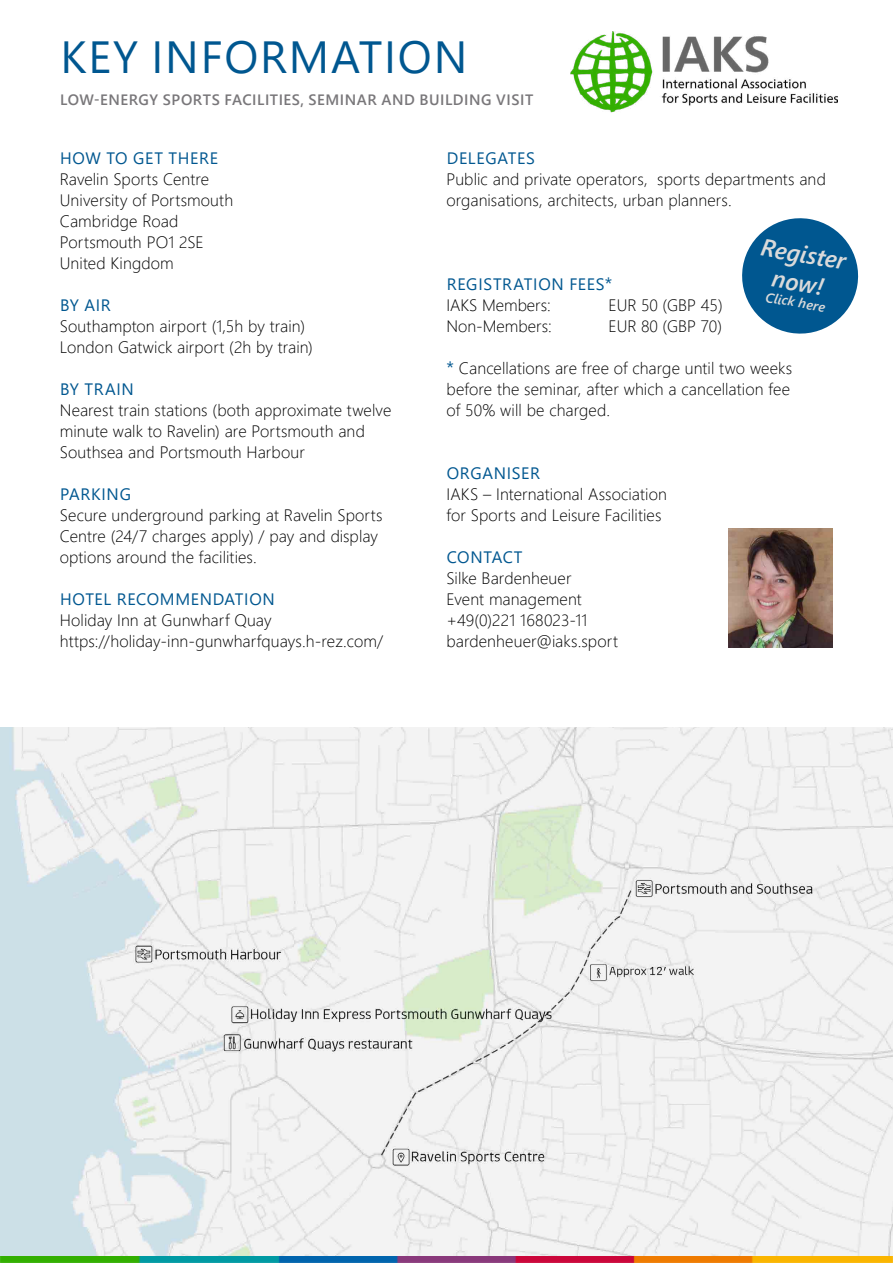
<style>
.page{position:relative;width:893px;height:1263px;background:#fff}
.page>*{position:absolute;margin:0;border:0;box-sizing:border-box;transform-origin:0 0}
.t1{font:45px "Segoe UI";letter-spacing:.04em;color:#005790}
.t2{font:italic 600 24px/28.8px "Segoe UI";color:#dadada;text-align:center}
.t3{font:300 16.5px/21px "Segoe UI";letter-spacing:.005em;color:#000}
.t4{font:16.5px "Segoe UI";letter-spacing:.04em;color:#005790}
.t5{font:600 15px "Segoe UI";letter-spacing:.035em;color:#79777a}
.t6{font:italic 600 13.5px "Segoe UI";color:#dadada}
.s1{font-weight:400;color:#005790}
</style>
<div class="page">
<img style="left:0;top:1255px;width:893px;height:8px">
<img style="left:728px;top:528px;width:104px;height:119px">
<img style="left:570px;top:31px;width:267px;height:82px">
<img style="left:0;top:727px;width:893px;height:528px">
<svg style="left:742px;top:218px;width:117px;height:116px"></svg>
<h1 class="t1" style="left:61px;top:15px;width:408px">KEY INFORMATION</h1>
<p class="t5" style="left:60px;top:86px;width:475px">LOW-ENERGY SPORTS FACILITIES, SEMINAR AND BUILDING VISIT</p>
<p class="t4" style="left:60px;top:142px;width:160px">HOW TO GET THERE</p>
<p class="t3" style="left:60px;top:167px;width:175px">Ravelin Sports Centre<br>University of Portsmouth<br>Cambridge Road<br>Portsmouth PO1 2SE<br>United Kingdom</p>
<p class="t4" style="left:60px;top:289px;width:52px">BY AIR</p>
<p class="t3" style="left:60px;top:314px;width:255px">Southampton airport (1,5h by train)<br>London Gatwick airport (2h by train)</p>
<p class="t4" style="left:60px;top:373px;width:75px">BY TRAIN</p>
<p class="t3" style="left:60px;top:398px;width:333px">Nearest train stations (both approximate twelve minute walk to Ravelin) are Portsmouth and<br>Southsea and Portsmouth Harbour</p>
<p class="t4" style="left:60px;top:478px;width:72px">PARKING</p>
<p class="t3" style="left:60px;top:503px;width:324px">Secure underground parking at Ravelin Sports<br>Centre (24/7 charges apply) / pay and display options around the facilities.</p>
<p class="t4" style="left:60px;top:583px;width:216px">HOTEL RECOMMENDATION</p>
<p class="t3" style="left:60px;top:608px;width:325px">Holiday Inn at Gunwharf Quay https://holiday-inn-gunwharfquays.h-rez.com/</p>
<p class="t4" style="left:447px;top:142px;width:90px">DELEGATES</p>
<p class="t3" style="left:446px;top:167px;width:381px">Public and private operators, sports departments and organisations, architects, urban planners.</p>
<h2 class="t2" style="left:764px;top:228px;width:88px;rotate:10deg">Register now!</h2>
<p class="t6" style="left:768px;top:285px;width:62px;rotate:9deg">Click here</p>
<p class="t4" style="left:447px;top:268px;width:167px">REGISTRATION FEES*</p>
<p class="t3" style="left:446px;top:293px;width:106px">IAKS Members:</p>
<p class="t3" style="left:608px;top:293px;width:116px">EUR 50 (GBP 45)</p>
<p class="t3" style="left:446px;top:314px;width:107px">Non-Members:</p>
<p class="t3" style="left:608px;top:314px;width:115px">EUR 80 (GBP 70)</p>
<p class="t3" style="left:446px;top:356px;width:347px"><span class="s1">*</span> Cancellations are free of charge until two weeks before the seminar, after which a cancellation fee of 50% will be charged.</p>
<p class="t4" style="left:447px;top:457px;width:95px">ORGANISER</p>
<p class="t3" style="left:446px;top:482px;width:222px">IAKS – International Association for Sports and Leisure Facilities</p>
<p class="t4" style="left:447px;top:541px;width:77px">CONTACT</p>
<p class="t3" style="left:446px;top:566px;width:173px">Silke Bardenheuer<br>Event management +49(0)221 168023-11 bardenheuer@iaks.sport</p>
</div>
